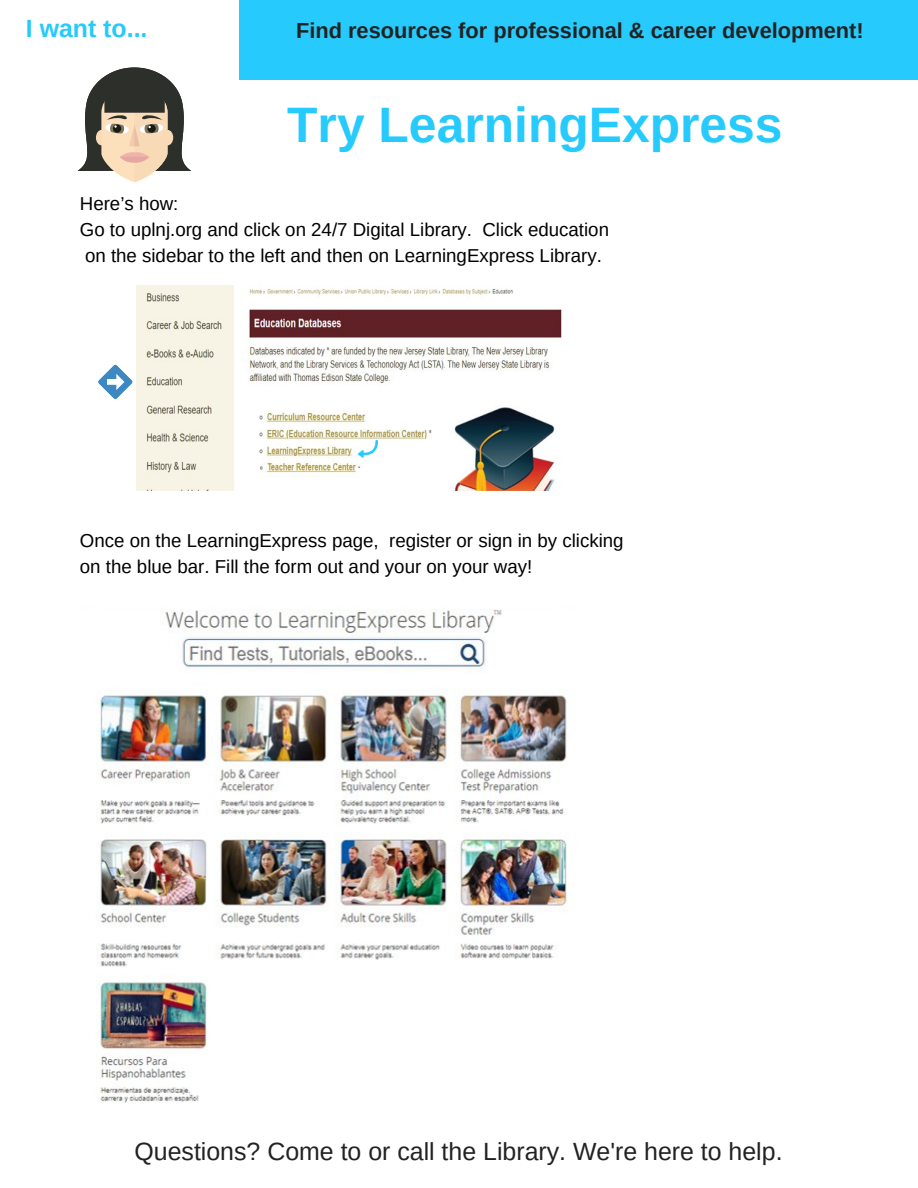
<style>
.page{position:relative;width:918px;height:1188px;background:#fff}
.page>*{position:absolute;margin:0;border:0;box-sizing:border-box;transform-origin:0 0}
.t1{font:700 49.8px "Arimo";color:#26cafc}
.t2{font:24.9px "Arimo";color:#222}
.t3{font:700 24.9px "Arimo";color:#26cafc}
.t4{font:700 21.75px "Arimo";color:#222}
.t5{font:18.75px/25.8px "Arimo";color:#000}
</style>
<div class="page">
<img style="left:97px;top:609px;width:470px;height:494px">
<svg style="left:78px;top:68px;width:113px;height:114px"></svg>
<img style="left:136px;top:286px;width:426px;height:204px">
<svg style="left:358px;top:440px;width:20px;height:18px"></svg>
<svg style="left:98px;top:364px;width:35px;height:35px"></svg>
<div style="left:107px;top:379px;width:14px;height:6px;background:#fff"></div>
<div style="left:240px;top:0;width:678px;height:80px;background:#26cafc"></div>
<h2 class="t3" style="left:26px;top:15px;width:123px">I want to...</h2>
<p class="t4" style="left:296px;top:19px;width:569px">Find resources for professional &amp; career development!</p>
<h1 class="t1" style="left:287px;top:97px;width:497px">Try LearningExpress</h1>
<p class="t5" style="left:80px;top:191px;width:531px">Here’s how:<br>Go to uplnj.org and click on 24/7 Digital Library. Click education on the sidebar to the left and then on LearningExpress Library.</p>
<p class="t5" style="left:80px;top:527px;width:545px">Once on the LearningExpress page, register or sign in by clicking on the blue bar. Fill the form out and your on your way!</p>
<h2 class="t2" style="left:135px;top:1137px;width:650px">Questions? Come to or call the Library. We're here to help.</h2>
</div>
